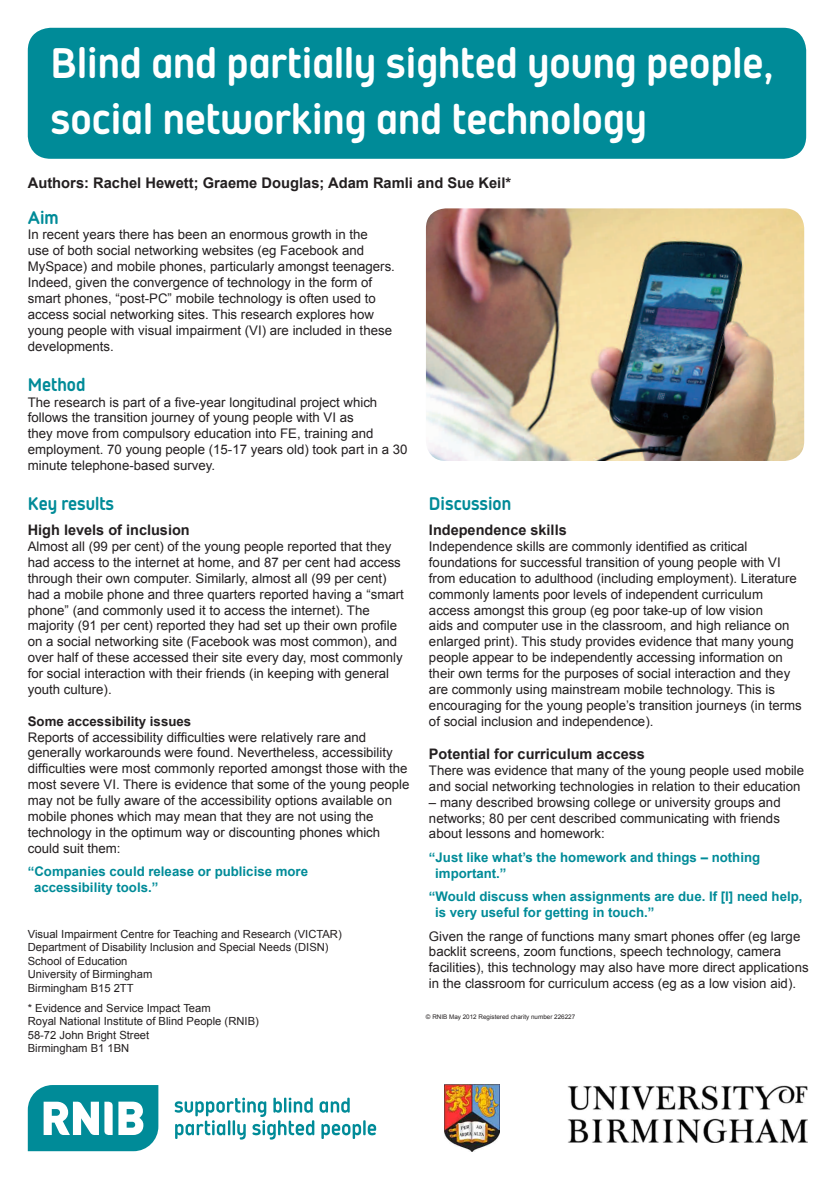
<style>
.page{position:relative;width:834px;height:1179px;background:#fff}
.page>*{position:absolute;margin:0;border:0;box-sizing:border-box;transform-origin:0 0}
.t1{font:47.11px/56.5px "RNIB Headline";color:#fff}
.t2{font:20.16px "RNIB Headline";color:#008b98}
.t3{font:700 14.7px "Arial";color:#231f20}
.t4{font:700 14.49px "Arial";color:#231f20}
.t5{font:13.23px/15.9px "Arial";color:#231f20}
.t6{font:700 13.23px/15.9px "Arial";color:#008b98}
.t7{font:700 13.23px "Arial";color:#231f20}
.t8{font:11.2px/13.4px "Arial";color:#231f20}
.t9{font:6.3px "Arial";color:#231f20}
</style>
<div class="page">
<div style="left:28px;top:28px;width:778px;height:131px;background:#008b98;border-radius:23px"></div>
<svg style="left:175px;top:1097px;width:201px;height:42px"></svg>
<svg style="left:28px;top:1085px;width:130px;height:66px"></svg>
<img style="left:426px;top:208px;width:378px;height:253px">
<img style="left:444px;top:1084px;width:55px;height:67px">
<img style="left:567px;top:1085px;width:240px;height:57px">
<h1 class="t1" style="left:51px;top:34px;width:724px">Blind and partially sighted young people, social networking and technology</h1>
<p class="t3" style="left:28px;top:173px;width:485px">Authors: Rachel Hewett; Graeme Douglas; Adam Ramli and Sue Keil*</p>
<h2 class="t2" style="left:28px;top:206px;width:32px">Aim</h2>
<p class="t5" style="left:28px;top:227px;width:368px">In recent years there has been an enormous growth in the<br>use of both social networking websites (eg Facebook and MySpace) and mobile phones, particularly amongst teenagers.<br>Indeed, given the convergence of technology in the form of smart phones, “post-PC” mobile technology is often used to access social networking sites. This research explores how young people with visual impairment (VI) are included in these developments.</p>
<h2 class="t2" style="left:28px;top:373px;width:59px">Method</h2>
<p class="t5" style="left:28px;top:394px;width:381px">The research is part of a five-year longitudinal project which follows the transition journey of young people with VI as<br>they move from compulsory education into FE, training and employment. 70 young people (15-17 years old) took part in a 30 minute telephone-based survey.</p>
<h2 class="t2" style="left:28px;top:492px;width:88px">Key results</h2>
<p class="t4" style="left:28px;top:520px;width:163px">High levels of inclusion</p>
<p class="t5" style="left:28px;top:538px;width:377px">Almost all (99 per cent) of the young people reported that they had access to the internet at home, and 87 per cent had access through their own computer. Similarly, almost all (99 per cent) had a mobile phone and three quarters reported having a “smart phone” (and commonly used it to access the internet). The majority (91 per cent) reported they had set up their own profile on a social networking site (Facebook was most common), and over half of these accessed their site every day, most commonly for social interaction with their friends (in keeping with general youth culture).</p>
<p class="t7" style="left:28px;top:712px;width:165px">Some accessibility issues</p>
<p class="t5" style="left:28px;top:729px;width:383px">Reports of accessibility difficulties were relatively rare and generally workarounds were found. Nevertheless, accessibility difficulties were most commonly reported amongst those with the most severe VI. There is evidence that some of the young people may not be fully aware of the accessibility options available on mobile phones which may mean that they are not using the technology in the optimum way or discounting phones which could suit them:</p>
<p class="t6" style="left:34px;top:864px;width:275px;text-indent:-6px">“Companies could release or publicise more accessibility tools.”</p>
<p class="t8" style="left:28px;top:927px;width:315px">Visual Impairment Centre for Teaching and Research (VICTAR)<br>Department of Disability Inclusion and Special Needs (DISN)<br>School of Education<br>University of Birmingham<br>Birmingham B15 2TT</p>
<p class="t8" style="left:28px;top:1001px;width:232px">* Evidence and Service Impact Team<br>Royal National Institute of Blind People (RNIB)<br>58-72 John Bright Street<br>Birmingham B1 1BN</p>
<h2 class="t2" style="left:429px;top:492px;width:84px">Discussion</h2>
<p class="t4" style="left:429px;top:520px;width:139px">Independence skills</p>
<p class="t5" style="left:429px;top:538px;width:374px">Independence skills are commonly identified as critical foundations for successful transition of young people with VI from education to adulthood (including employment). Literature commonly laments poor levels of independent curriculum access amongst this group (eg poor take-up of low vision<br>aids and computer use in the classroom, and high reliance on enlarged print). This study provides evidence that many young people appear to be independently accessing information on their own terms for the purposes of social interaction and they are commonly using mainstream mobile technology. This is encouraging for the young people’s transition journeys (in terms of social inclusion and independence).</p>
<p class="t4" style="left:429px;top:744px;width:217px">Potential for curriculum access</p>
<p class="t5" style="left:429px;top:762px;width:377px">There was evidence that many of the young people used mobile and social networking technologies in relation to their education</p>
<p class="t5" style="left:429px;top:794px;width:353px;text-align:justify">– many described browsing college or university groups and networks; 80 per cent described communicating with friends about lessons and homework:</p>
<p class="t6" style="left:435px;top:849px;width:326px;text-indent:-6px">“Just like what’s the homework and things – nothing important.”</p>
<p class="t6" style="left:435px;top:889px;width:369px;text-indent:-6px">“Would discuss when assignments are due. If [I] need help, is very useful for getting in touch.”</p>
<p class="t5" style="left:429px;top:928px;width:381px">Given the range of functions many smart phones offer (eg large backlit screens, zoom functions, speech technology, camera facilities), this technology may also have more direct applications in the classroom for curriculum access (eg as a low vision aid).</p>
<p class="t9" style="left:426px;top:1012px;width:151px">© RNIB May 2012 Registered charity number 226227</p>
</div>
